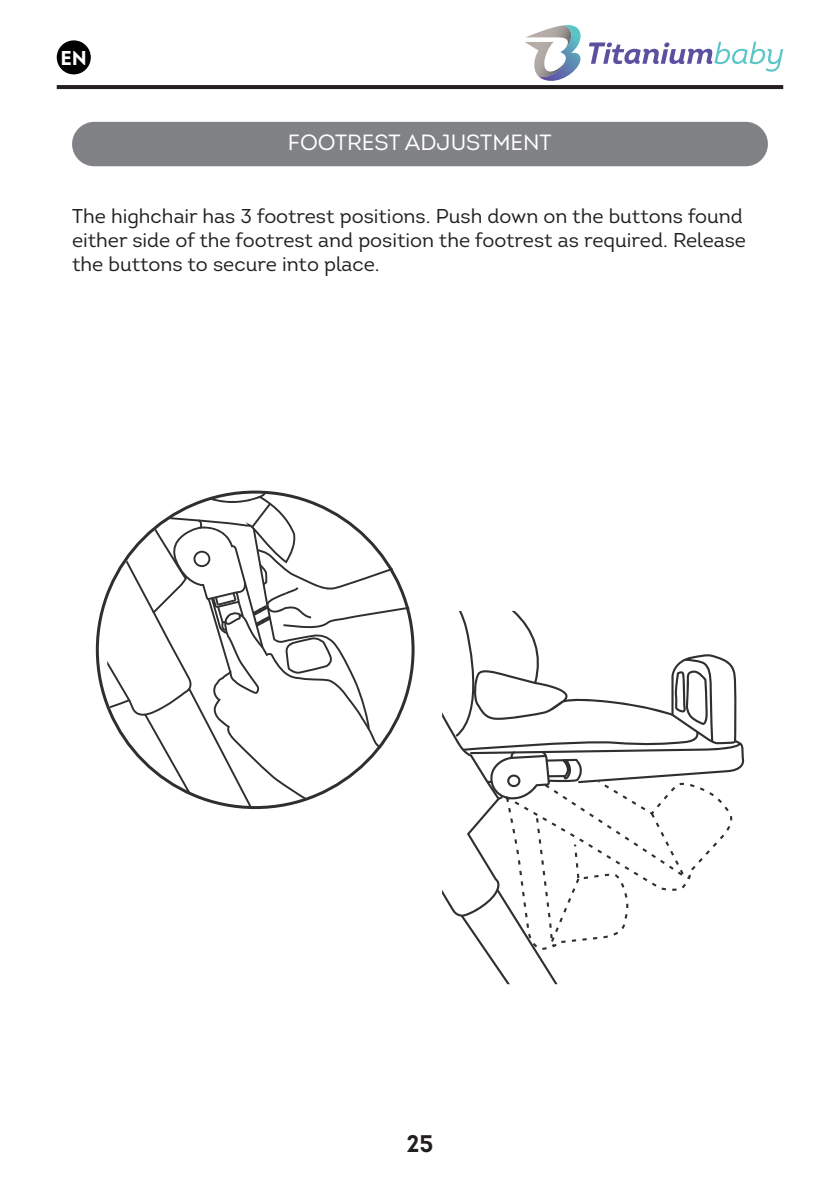
<style>
.page{position:relative;width:840px;height:1191px;background:#fff}
.page>*{position:absolute;margin:0;border:0;box-sizing:border-box;transform-origin:0 0}
.t1{font:700 24px "Intro";color:#231f20}
.t2{font:22px "Intro";color:#fff}
.t3{font:20px/24px "Intro";color:#231f20}
.t4{font:700 20px "Intro";color:#fff}
</style>
<div class="page">
<svg style="left:57px;top:85px;width:725px;height:4px;background:#262223"></svg>
<svg style="left:589px;top:42px;width:193px;height:30px"></svg>
<svg style="left:525px;top:25px;width:56px;height:56px"></svg>
<div style="left:57px;top:40px;width:34px;height:34px;background:#000;border-radius:50%"></div>
<div style="left:72px;top:122px;width:695px;height:44px;background:#808285;border-radius:22px"></div>
<svg style="left:442px;top:611px;width:298px;height:373px"></svg>
<svg style="left:107px;top:494px;width:307px;height:314px"></svg>
<p class="t4" style="left:60px;top:46px;width:28px">EN</p>
<p class="t2" style="left:288px;top:129px;width:265px">FOOTREST ADJUSTMENT</p>
<p class="t3" style="left:72px;top:204px;width:675px">The highchair has 3 footrest positions. Push down on the buttons found either side of the footrest and position the footrest as required. Release the buttons to secure into place.</p>
<p class="t1" style="left:406px;top:1128px;width:29px">25</p>
</div>
